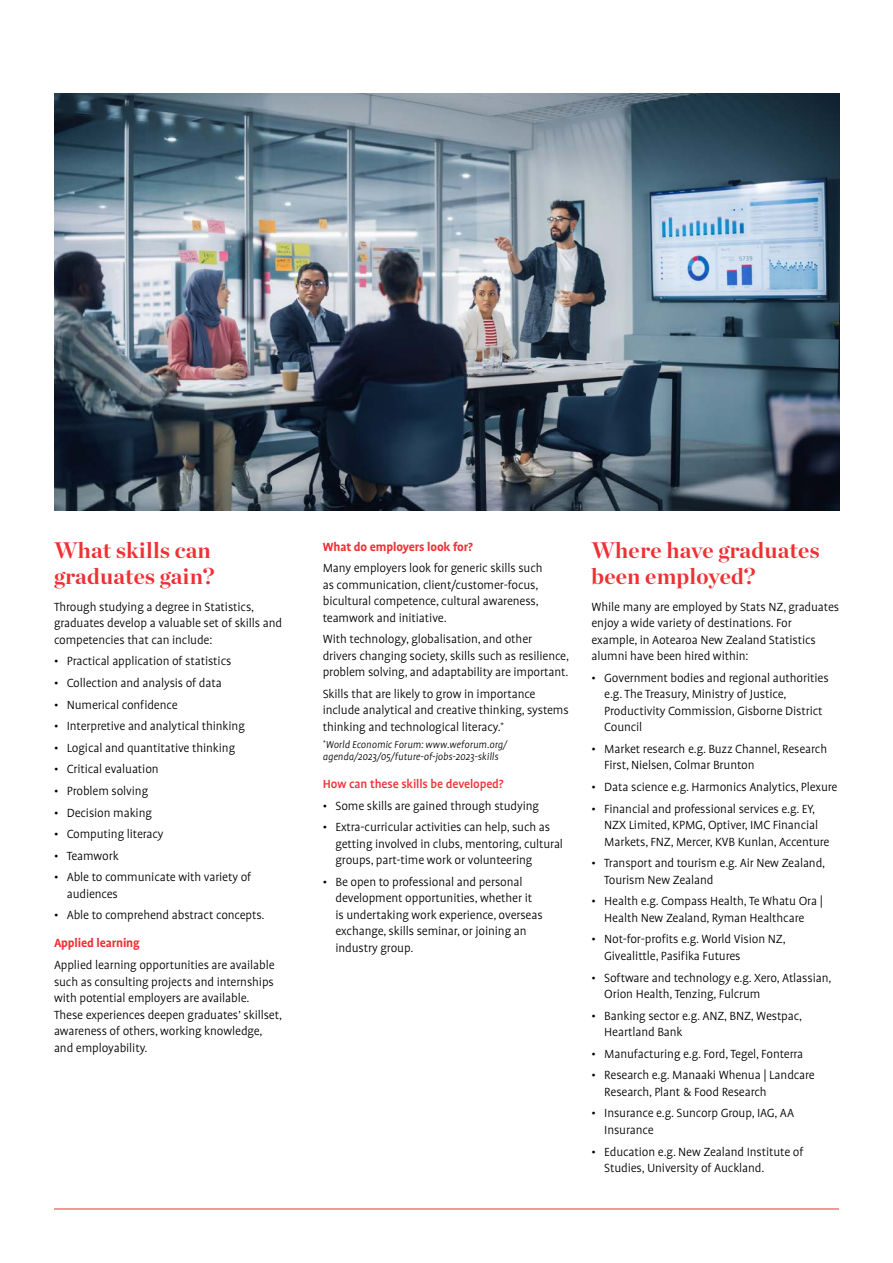
<style>
.page{position:relative;width:893px;height:1263px;background:#fff}
.page>*{position:absolute;margin:0;border:0;box-sizing:border-box;transform-origin:0 0}
.t1{font:700 22.5px/25.5px "Chronicle Display";letter-spacing:.01em;color:#ee3135}
.t2{font:300 13.5px/16.5px "Profile Pro";letter-spacing:-.01em;color:#000}
.t3{font:700 13.5px "Profile Pro";letter-spacing:-.01em;color:#ee3135}
.t4{font:500 13.5px "Profile Pro";letter-spacing:-.01em;color:#ee3135}
.t5{font:italic 300 11.25px/12px "Profile Pro";color:#000}
</style>
<div class="page">
<hr style="left:54px;top:1208px;width:785px;height:1px;background:#ee3135">
<img style="left:54px;top:94px;width:785px;height:416px">
<h1 class="t1" style="left:54px;top:536px;width:162px">What skills can graduates gain?</h1>
<p class="t2" style="left:54px;top:599px;width:230px">Through studying a degree in Statistics, graduates develop a valuable set of skills and competencies that can include:</p>
<p class="t2" style="left:54px;top:653px;width:179px">• Practical application of statistics</p>
<p class="t2" style="left:54px;top:675px;width:169px">• Collection and analysis of data</p>
<p class="t2" style="left:54px;top:697px;width:125px">• Numerical confidence</p>
<p class="t2" style="left:54px;top:718px;width:192px">• Interpretive and analytical thinking</p>
<p class="t2" style="left:54px;top:740px;width:183px">• Logical and quantitative thinking</p>
<p class="t2" style="left:54px;top:761px;width:106px">• Critical evaluation</p>
<p class="t2" style="left:54px;top:783px;width:96px">• Problem solving</p>
<p class="t2" style="left:54px;top:805px;width:99px">• Decision making</p>
<p class="t2" style="left:54px;top:826px;width:111px">• Computing literacy</p>
<p class="t2" style="left:54px;top:848px;width:66px">• Teamwork</p>
<p class="t2" style="left:67px;top:869px;width:186px;text-indent:-13px">• Able to communicate with variety of audiences</p>
<p class="t2" style="left:54px;top:908px;width:212px">• Able to comprehend abstract concepts.</p>
<p class="t3" style="left:54px;top:935px;width:87px">Applied learning</p>
<p class="t2" style="left:54px;top:957px;width:230px">Applied learning opportunities are available such as consulting projects and internships with potential employers are available.<br>These experiences deepen graduates’ skillset, awareness of others, working knowledge, and employability.</p>
<p class="t3" style="left:323px;top:538px;width:152px">What do employers look for?</p>
<p class="t2" style="left:323px;top:560px;width:221px">Many employers look for generic skills such as communication, client/customer-focus, bicultural competence, cultural awareness, teamwork and initiative.</p>
<p class="t2" style="left:323px;top:631px;width:248px">With technology, globalisation, and other drivers changing society, skills such as resilience, problem solving, and adaptability are important.</p>
<p class="t2" style="left:323px;top:686px;width:247px">Skills that are likely to grow in importance include analytical and creative thinking, systems thinking and technological literacy.<sup>*</sup></p>
<p class="t5" style="left:323px;top:739px;width:186px"><sup>*</sup>World Economic Forum: www.weforum.org/ agenda/2023/05/future-of-jobs-2023-skills</p>
<p class="t4" style="left:323px;top:776px;width:182px">How can these skills be developed?</p>
<p class="t2" style="left:323px;top:798px;width:218px">• Some skills are gained through studying</p>
<p class="t2" style="left:335px;top:819px;width:229px;text-indent:-13px">• Extra-curricular activities can help, such as getting involved in clubs, mentoring, cultural groups, part-time work or volunteering</p>
<p class="t2" style="left:335px;top:874px;width:209px;text-indent:-13px">• Be open to professional and personal development opportunities, whether it is undertaking work experience, overseas exchange, skills seminar, or joining an industry group.</p>
<h1 class="t1" style="left:591px;top:536px;width:230px">Where have graduates been employed?</h1>
<p class="t2" style="left:591px;top:599px;width:249px">While many are employed by Stats NZ, graduates enjoy a wide variety of destinations. For example, in Aotearoa New Zealand Statistics alumni have been hired within:</p>
<p class="t2" style="left:604px;top:670px;width:226px;text-indent:-13px">• Government bodies and regional authorities e.g. The Treasury, Ministry of Justice, Productivity Commission, Gisborne District Council</p>
<p class="t2" style="left:604px;top:741px;width:224px;text-indent:-13px">• Market research e.g. Buzz Channel, Research<br>First, Nielsen, Colmar Brunton</p>
<p class="t2" style="left:591px;top:779px;width:248px">• Data science e.g. Harmonics Analytics, Plexure</p>
<p class="t2" style="left:604px;top:801px;width:227px;text-indent:-13px">• Financial and professional services e.g. EY,<br>NZX Limited, KPMG, Optiver, IMC Financial<br>Markets, FNZ, Mercer, KVB Kunlan, Accenture</p>
<p class="t2" style="left:604px;top:855px;width:223px;text-indent:-13px">• Transport and tourism e.g. Air New Zealand,<br>Tourism New Zealand</p>
<p class="t2" style="left:591px;top:893px;width:233px;text-align:center">• Health e.g. Compass Health, Te Whatu Ora |<br>Health New Zealand, Ryman Healthcare</p>
<p class="t2" style="left:604px;top:932px;width:183px;text-indent:-13px">• Not-for-profits e.g. World Vision NZ,<br>Givealittle, Pasifika Futures</p>
<p class="t2" style="left:604px;top:970px;width:229px;text-indent:-13px">• Software and technology e.g. Xero, Atlassian,<br>Orion Health, Tenzing, Fulcrum</p>
<p class="t2" style="left:604px;top:1008px;width:199px;text-indent:-13px">• Banking sector e.g. ANZ, BNZ, Westpac,<br>Heartland Bank</p>
<p class="t2" style="left:591px;top:1046px;width:213px">• Manufacturing e.g. Ford, Tegel, Fonterra</p>
<p class="t2" style="left:604px;top:1067px;width:212px;text-indent:-13px">• Research e.g. Manaaki Whenua | Landcare<br>Research, Plant &amp; Food Research</p>
<p class="t2" style="left:604px;top:1106px;width:191px;text-indent:-13px">• Insurance e.g. Suncorp Group, IAG, AA<br>Insurance</p>
<p class="t2" style="left:604px;top:1144px;width:201px;text-indent:-13px">• Education e.g. New Zealand Institute of<br>Studies, University of Auckland.</p>
</div>
